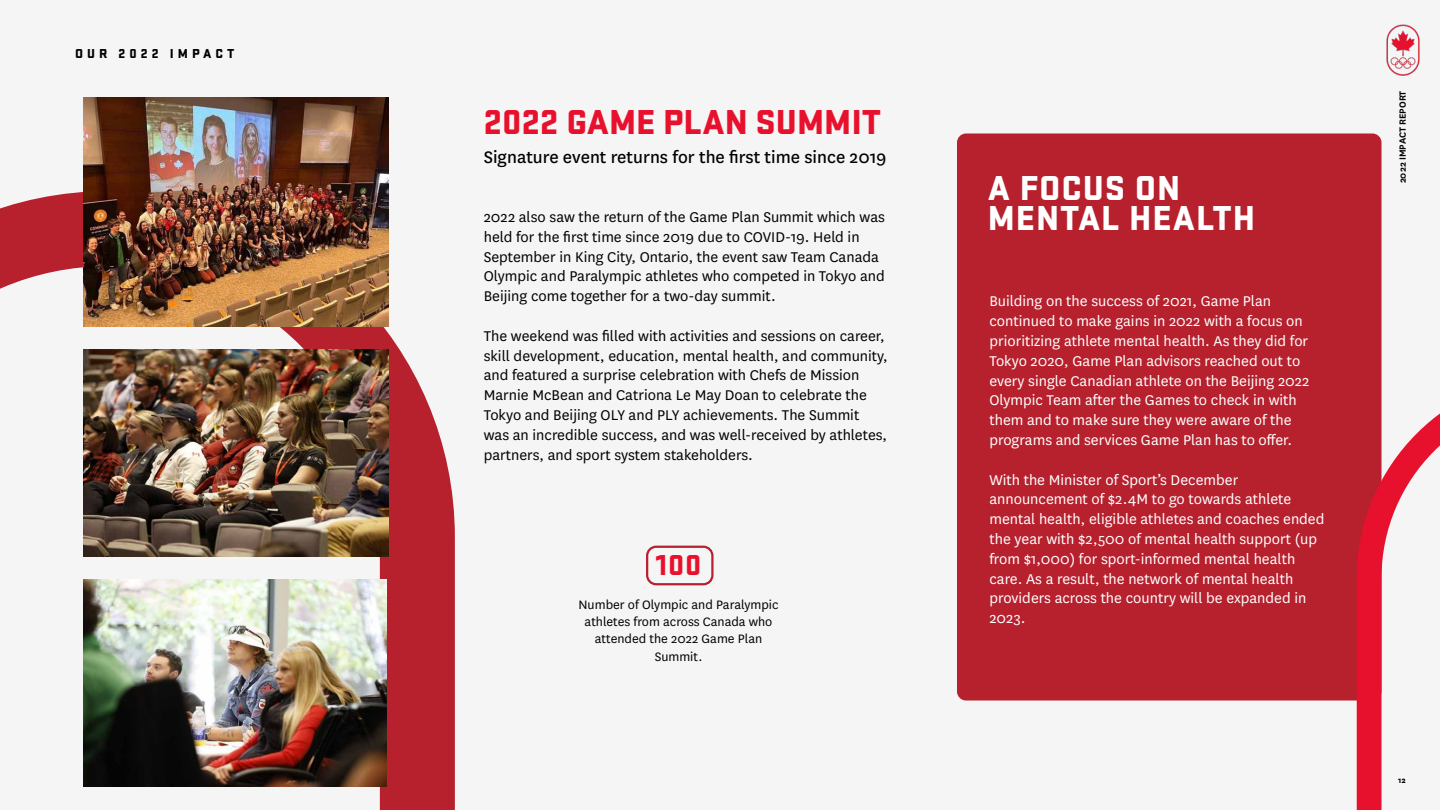
<style>
.page{position:relative;width:1440px;height:810px;background:#f5f5f5}
.page>*{position:absolute;margin:0;border:0;box-sizing:border-box;transform-origin:0 0}
.t1{font:900 36px/30px "Stratum 2";letter-spacing:.025em;color:#fff}
.t2{font:900 36px "Stratum 2";color:#e8112d}
.t3{font:900 30px "Stratum 2";color:#e8112d}
.t4{font:19.5px "National";color:#000}
.t5{font:16.5px/19.8px "National";color:#fff}
.t6{font:16.5px/19.8px "National";color:#000}
.t7{font:14.25px/17.4px "National";color:#000;text-align:center}
.t8{font:900 13.5px "Stratum 2";letter-spacing:.3em;color:#000}
.t9{font:600 10.5px "National";color:#000}
.t10{font:700 9px "National";color:#000}
</style>
<div class="page">
<div style="left:957px;top:134px;width:425px;height:566px;background:#b7202d;border-radius:9px"></div>
<img style="left:1386px;top:24px;width:34px;height:52px">
<svg style="left:1357px;top:374px;width:83px;height:436px"></svg>
<div style="left:646px;top:546px;width:68px;height:39px;border:2px solid #b7202d;border-radius:9px"></div>
<svg style="left:0;top:191px;width:455px;height:619px"></svg>
<img style="left:83px;top:98px;width:305px;height:229px">
<img style="left:83px;top:349px;width:305px;height:208px">
<img style="left:83px;top:579px;width:304px;height:207px">
<p class="t8" style="left:75px;top:44px;width:161px">OUR 2022 IMPACT</p>
<h1 class="t2" style="left:484px;top:96px;width:399px">2022 GAME PLAN SUMMIT</h1>
<p class="t4" style="left:484px;top:144px;width:404px">Signature event returns for the first time since 2019</p>
<p class="t6" style="left:484px;top:206px;width:403px">2022 also saw the return of the Game Plan Summit which was held for the first time since 2019 due to COVID-19. Held in September in King City, Ontario, the event saw Team Canada Olympic and Paralympic athletes who competed in Tokyo and Beijing come together for a two-day summit.</p>
<p class="t6" style="left:484px;top:325px;width:406px">The weekend was filled with activities and sessions on career, skill development, education, mental health, and community, and featured a surprise celebration with Chefs de Mission Marnie McBean and Catriona Le May Doan to celebrate the Tokyo and Beijing OLY and PLY achievements. The Summit was an incredible success, and was well-received by athletes, partners, and sport system stakeholders.</p>
<h2 class="t3" style="left:656px;top:543px;width:47px">100</h2>
<p class="t7" style="left:579px;top:595px;width:202px">Number of Olympic and Paralympic athletes from across Canada who attended the 2022 Game Plan<br>Summit.</p>
<h1 class="t1" style="left:988px;top:171px;width:269px">A FOCUS ON<br>MENTAL HEALTH</h1>
<p class="t5" style="left:989px;top:291px;width:322px">Building on the success of 2021, Game Plan continued to make gains in 2022 with a focus on prioritizing athlete mental health. As they did for Tokyo 2020, Game Plan advisors reached out to every single Canadian athlete on the Beijing 2022<br>Olympic Team after the Games to check in with them and to make sure they were aware of the programs and services Game Plan has to offer.</p>
<p class="t5" style="left:989px;top:469px;width:337px">With the Minister of Sport’s December announcement of $2.4M to go towards athlete mental health, eligible athletes and coaches ended the year with $2,500 of mental health support (up from $1,000) for sport-informed mental health care. As a result, the network of mental health providers across the country will be expanded in 2023.</p>
<p class="t9" style="left:1395px;top:183px;width:94px;rotate:-90deg">2022 IMPACT REPORT</p>
<p class="t10" style="left:1398px;top:773px;width:9px">12</p>
</div>
